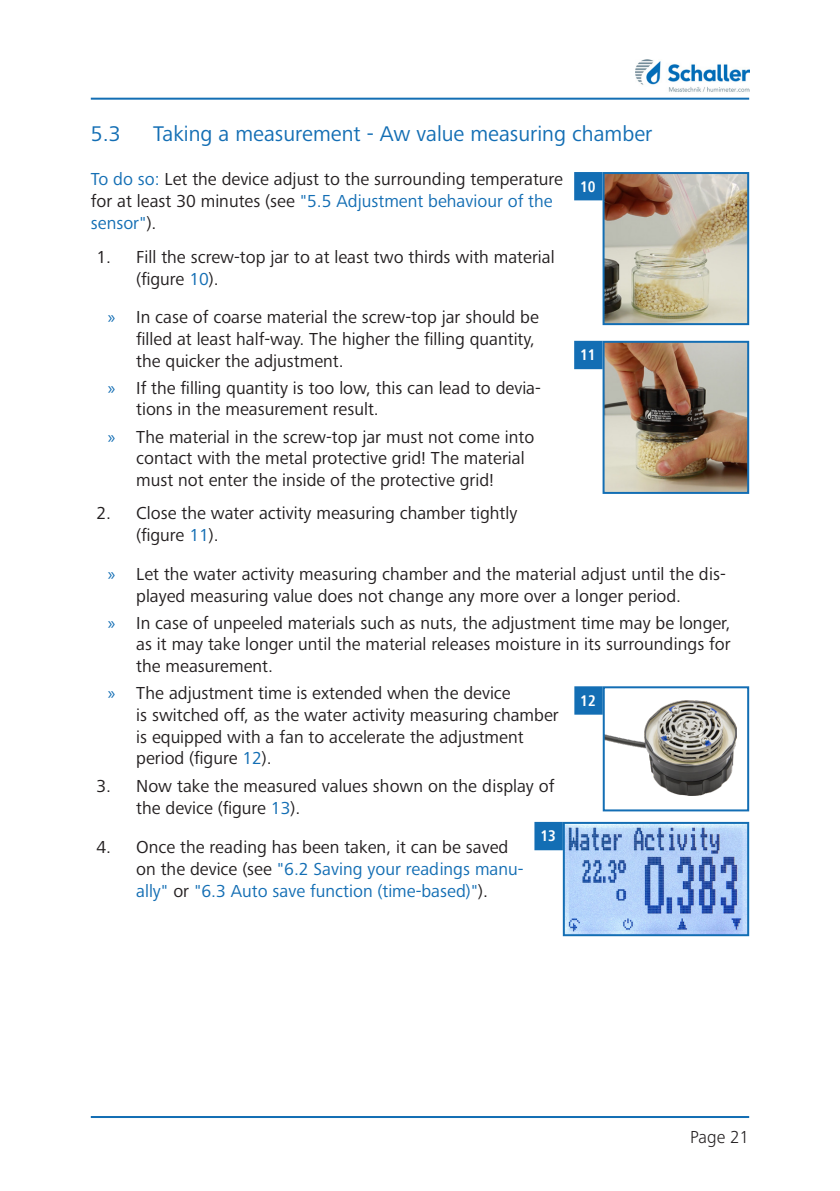
<style>
.page{position:relative;width:840px;height:1191px;background:#fff}
.page>*{position:absolute;margin:0;border:0;box-sizing:border-box;transform-origin:0 0}
.t1{font:22px "Frutiger Next Pro";color:#136eb4}
.Fließtext{font:18px/21.6px "Frutiger Next Pro";color:#231f20}
.t2{font:18px/22px "Frutiger Next Pro";color:#136eb4}
.t3{font:300 18px "Frutiger Next Pro";color:#231f20}
.t4{font:700 condensed 16px "Frutiger Next Pro";color:#fff}
.s1{color:#136eb4}
.s2{font-family:"Myriad Pro";color:#136eb4}
.s3{color:#231f20}
</style>
<div class="page">
<hr style="left:91px;top:98px;width:657px;height:2px;background:#136eb4">
<hr style="left:91px;top:1116px;width:657px;height:2px;background:#136eb4">
<img style="left:635px;top:60px;width:113px;height:32px">
<div style="left:575px;top:173px;width:26px;height:26px;background:#136eb4"></div>
<div style="left:574px;top:172px;width:28px;height:28px;border:2px solid #136eb4"></div>
<img style="left:605px;top:175px;width:140px;height:147px">
<div style="left:602px;top:172px;width:146px;height:153px;border:2px solid #136eb4"></div>
<div style="left:575px;top:342px;width:26px;height:26px;background:#136eb4"></div>
<div style="left:574px;top:341px;width:28px;height:28px;border:2px solid #136eb4"></div>
<img style="left:605px;top:344px;width:140px;height:147px">
<div style="left:602px;top:341px;width:146px;height:153px;border:2px solid #136eb4"></div>
<div style="left:575px;top:687px;width:26px;height:26px;background:#136eb4"></div>
<div style="left:574px;top:686px;width:28px;height:28px;border:2px solid #136eb4"></div>
<img style="left:605px;top:700px;width:130px;height:95px">
<div style="left:602px;top:686px;width:146px;height:125px;border:2px solid #136eb4"></div>
<div style="left:535px;top:823px;width:26px;height:26px;background:#136eb4"></div>
<div style="left:534px;top:822px;width:28px;height:28px;border:2px solid #136eb4"></div>
<img style="left:565px;top:825px;width:180px;height:108px">
<div style="left:562px;top:822px;width:186px;height:114px;border:2px solid #136eb4"></div>
<p class="t1" style="left:91px;top:121px;width:31px">5.3</p>
<p class="t1" style="left:153px;top:121px;width:500px">Taking a measurement - Aw value measuring chamber</p>
<p class="Fließtext" style="left:91px;top:168px;width:473px"><span class="s1">To do so:</span> Let the device adjust to the surrounding temperature for at least 30 minutes (see <span class="s1">"5.5 Adjustment behaviour of the sensor"</span>).</p>
<p class="Fließtext" style="left:136px;top:246px;width:420px;text-indent:-40px">1. Fill the screw-top jar to at least two thirds with material (figure <span class="s1">10</span>).</p>
<p class="Fließtext" style="left:136px;top:306px;width:404px;text-indent:-28px"><span class="s2">»</span> In case of coarse material the screw-top jar should be filled at least half-way. The higher the filling quantity, the quicker the adjustment.</p>
<p class="Fließtext" style="left:136px;top:377px;width:406px;text-indent:-28px"><span class="s2">»</span> If the filling quantity is too low, this can lead to devia&shy;tions in the measurement result.</p>
<p class="Fließtext" style="left:136px;top:426px;width:399px;text-indent:-28px"><span class="s2">»</span> The material in the screw-top jar must not come into contact with the metal protective grid! The material must not enter the inside of the protective grid!</p>
<p class="Fließtext" style="left:136px;top:502px;width:382px;text-indent:-40px">2. Close the water activity measuring chamber tightly (figure <span class="s1">11</span>).</p>
<p class="Fließtext" style="left:136px;top:563px;width:591px;text-indent:-28px"><span class="s2">»</span> Let the water activity measuring chamber and the material adjust until the dis&shy;played measuring value does not change any more over a longer period.</p>
<p class="Fließtext" style="left:136px;top:612px;width:595px;text-align:justify;text-indent:-28px"><span class="s2">»</span> In case of unpeeled materials such as nuts, the adjustment time may be longer, as it may take longer until the material releases moisture in its surroundings for the measurement.</p>
<p class="Fließtext" style="left:136px;top:682px;width:424px;text-indent:-28px"><span class="s2">»</span> The adjustment time is extended when the device<br>is switched off, as the water activity measuring chamber is equipped with a fan to accelerate the adjustment period (figure <span class="s1">12</span>).</p>
<p class="Fließtext" style="left:136px;top:775px;width:419px;text-indent:-40px">3. Now take the measured values shown on the display of the device (figure <span class="s1">13</span>).</p>
<p class="t2" style="left:136px;top:836px;width:388px;text-indent:-40px"><span class="s3">4. Once the reading has been taken, it can be saved on the device (see</span> "6.2 Saving your readings manu&shy;ally" <span class="s3">or</span> "6.3 Auto save function (time-based)"<span class="s3">).</span></p>
<p class="t4" style="left:579px;top:177px;width:17px">10</p>
<p class="t4" style="left:579px;top:346px;width:17px">11</p>
<p class="t4" style="left:580px;top:691px;width:17px">12</p>
<p class="t4" style="left:540px;top:827px;width:17px">13</p>
<p class="t3" style="left:690px;top:1126px;width:60px">Page 21</p>
</div>
